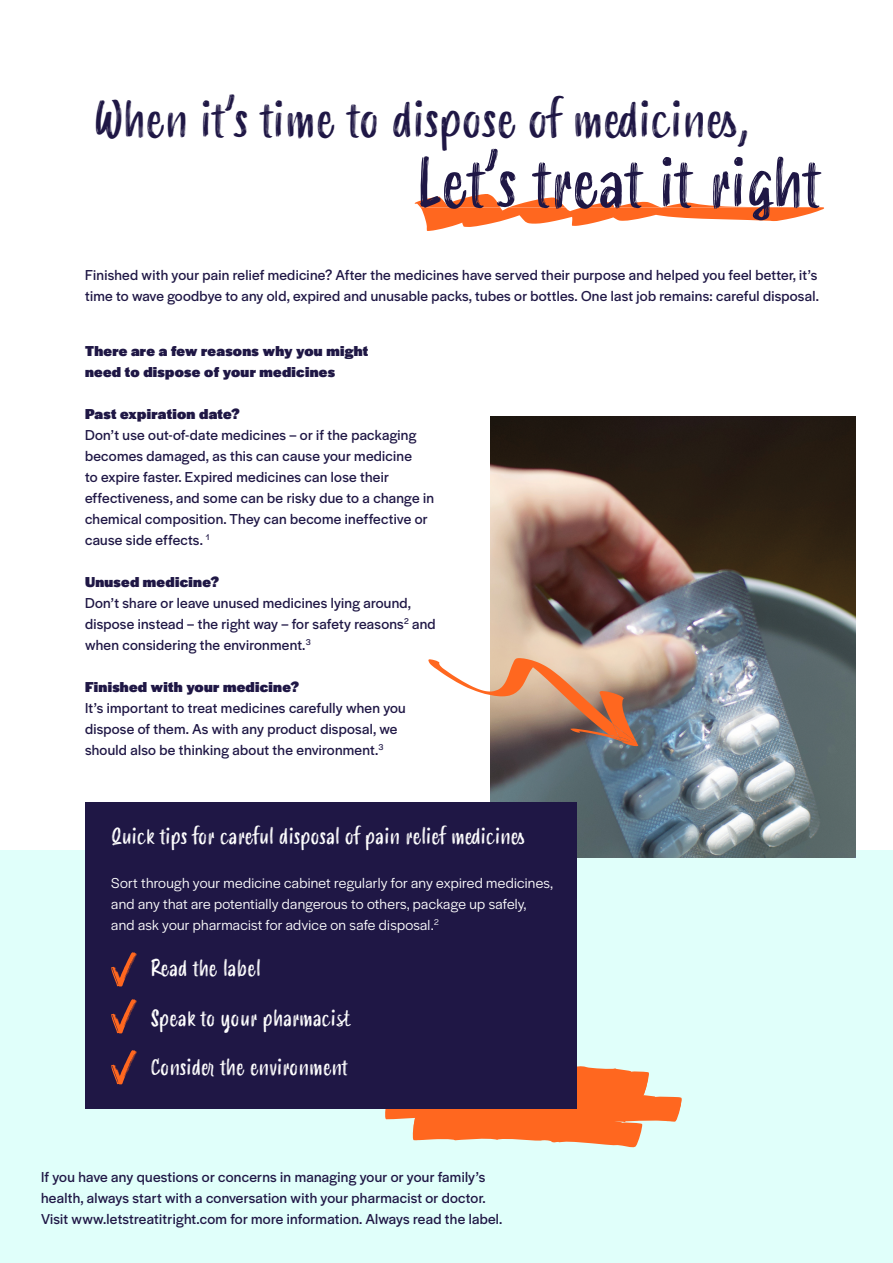
<style>
.page{position:relative;width:893px;height:1263px;background:#fff}
.page>*{position:absolute;margin:0;border:0;box-sizing:border-box;transform-origin:0 0}
.t1{font:66.75px "Smoothy";color:#1f1745}
.t2{font:48.9px "Smoothy";color:#1f1745}
.t3{font:21.9px "Smoothy";color:#fff}
.t4{font:15px/21px "Halyard Display";letter-spacing:.02em;color:#1f1745}
.t5{font:15px/21px "Halyard Display";letter-spacing:.02em;color:#fff}
.t6{font:900 15px/21px "Halyard Display";letter-spacing:.02em;color:#1f1745}
</style>
<div class="page">
<div style="left:0;top:850px;width:893px;height:413px;background:#e0fffa"></div>
<svg style="left:385px;top:1066px;width:297px;height:82px"></svg>
<img style="left:490px;top:416px;width:366px;height:441px">
<svg style="left:414px;top:194px;width:410px;height:37px"></svg>
<div style="left:85px;top:803px;width:492px;height:306px;background:#1f1745"></div>
<svg style="left:428px;top:658px;width:210px;height:88px"></svg>
<svg style="left:111px;top:1050px;width:26px;height:34px"></svg>
<svg style="left:111px;top:999px;width:26px;height:34px"></svg>
<svg style="left:111px;top:952px;width:26px;height:34px"></svg>
<h2 class="t2" style="left:94px;top:84px;width:658px">When it’s time to dispose of medicines,</h2>
<h1 class="t1" style="left:417px;top:135px;width:405px">Let’s treat it right</h1>
<p class="t4" style="left:85px;top:263px;width:735px">Finished with your pain relief medicine? After the medicines have served their purpose and helped you feel better, it’s time to wave goodbye to any old, expired and unusable packs, tubes or bottles. One last job remains: careful disposal.</p>
<p class="t6" style="left:85px;top:340px;width:285px">There are a few reasons why you might need to dispose of your medicines</p>
<p class="t6" style="left:85px;top:403px;width:156px">Past expiration date?</p>
<p class="t4" style="left:85px;top:424px;width:350px">Don’t use out-of-date medicines – or if the packaging becomes damaged, as this can cause your medicine<br>to expire faster. Expired medicines can lose their effectiveness, and some can be risky due to a change in chemical composition. They can become ineffective or cause side effects. <sup>1</sup></p>
<p class="t6" style="left:85px;top:571px;width:136px">Unused medicine?</p>
<p class="t4" style="left:85px;top:592px;width:352px">Don’t share or leave unused medicines lying around, dispose instead – the right way – for safety reasons<sup>2</sup> and when considering the environment.<sup>3</sup></p>
<p class="t6" style="left:85px;top:676px;width:216px">Finished with your medicine?</p>
<p class="t4" style="left:85px;top:697px;width:322px">It’s important to treat medicines carefully when you dispose of them. As with any product disposal, we should also be thinking about the environment.<sup>3</sup></p>
<h3 class="t3" style="left:111px;top:820px;width:415px">Quick tips for careful disposal of pain relief medicines</h3>
<p class="t5" style="left:111px;top:871px;width:444px">Sort through your medicine cabinet regularly for any expired medicines, and any that are potentially dangerous to others, package up safely, and ask your pharmacist for advice on safe disposal.<sup>2</sup></p>
<h3 class="t3" style="left:150px;top:952px;width:112px">Read the label</h3>
<h3 class="t3" style="left:150px;top:1002px;width:202px">Speak to your pharmacist</h3>
<h3 class="t3" style="left:150px;top:1051px;width:199px">Consider the environment</h3>
<p class="t4" style="left:41px;top:1165px;width:463px">If you have any questions or concerns in managing your or your family’s health, always start with a conversation with your pharmacist or doctor.<br>Visit www.letstreatitright.com for more information. Always read the label.</p>
</div>
